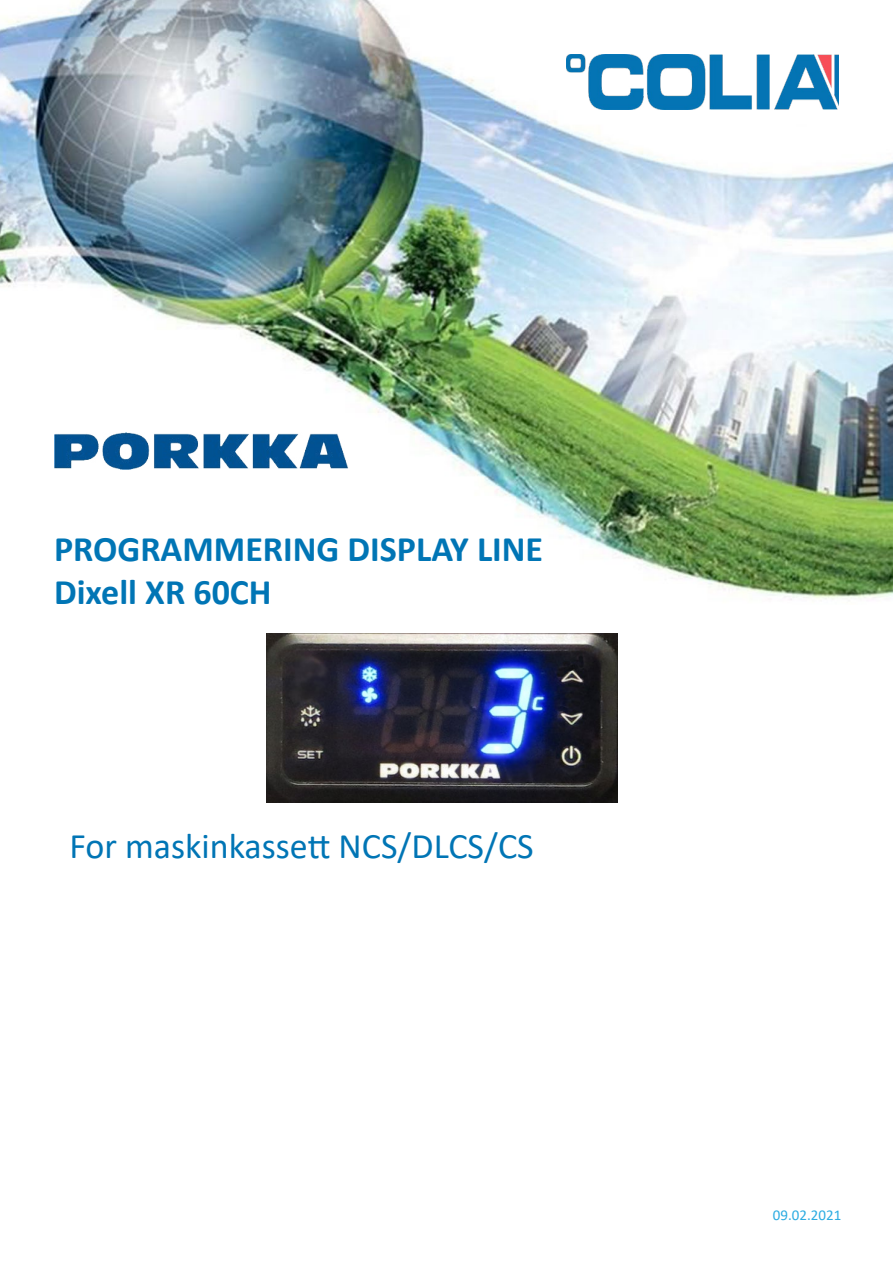
<style>
.page{position:relative;width:893px;height:1263px;background:#fff}
.page>*{position:absolute;margin:0;border:0;box-sizing:border-box;transform-origin:0 0}
.t1{font:700 36px/43.2px "Calibri";color:#0075b5}
.t2{font:36px "Calibri";color:#0075b5}
.t3{font:15px "Calibri";color:#2cace2}
</style>
<div class="page">
<img style="left:0;top:0;width:893px;height:600px">
<img style="left:567px;top:54px;width:272px;height:55px">
<img style="left:54px;top:432px;width:294px;height:37px">
<img style="left:267px;top:633px;width:350px;height:169px">
<p class="t1" style="left:54px;top:527px;width:491px">PROGRAMMERING DISPLAY LINE<br>Dixell XR 60CH</p>
<p class="t2" style="left:69px;top:821px;width:466px">For maskinkassett NCS/DLCS/CS</p>
<p class="t3" style="left:773px;top:1205px;width:70px">09.02.2021</p>
</div>
